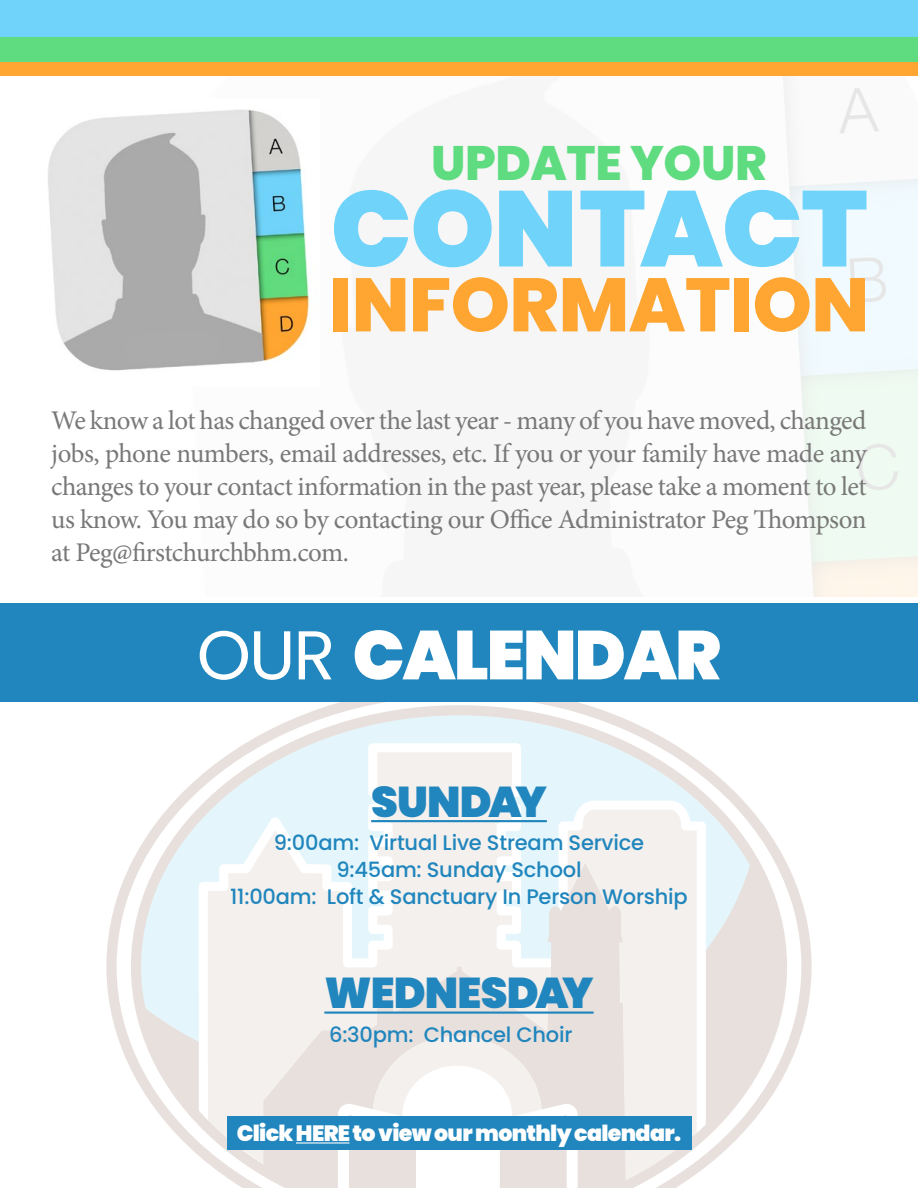
<style>
.page{position:relative;width:918px;height:1188px;background:#fff}
.page>*{position:absolute;margin:0;border:0;box-sizing:border-box;transform-origin:0 0}
.t1{font:900 107.25px "Poppins";letter-spacing:-.01em;color:#70d3fa}
.t2{font:800 75.75px "Poppins";letter-spacing:-.01em;color:#ffa632}
.t3{font:900 69px "Poppins";letter-spacing:-.03em;color:#fff}
.t4{font:800 48.3px "Poppins";letter-spacing:-.01em;color:#5fdc80}
.t5{font:900 43.05px "Poppins";letter-spacing:-.02em;color:#2086bd}
.t6{font:27px/33px "Minion Pro";letter-spacing:-.025em;color:#787878;text-align:justify}
.t7{font:900 22.2px "Poppins";letter-spacing:-.03em;color:#fff}
.t8{font:500 21px/27px "Poppins";letter-spacing:-.01em;color:#2086bd;text-align:center}
.s1{font-weight:400}
</style>
<div class="page">
<svg style="left:106px;top:702px;width:706px;height:367px"></svg>
<svg style="left:131px;top:705px;width:656px;height:483px"></svg>
<svg style="left:264px;top:864px;width:362px;height:324px;background:#efebe9"></svg>
<div style="left:0;top:603px;width:918px;height:99px;background:#2086bd"></div>
<hr style="left:371px;top:820px;width:176px;height:2px;background:#2086bd">
<hr style="left:324px;top:1012px;width:270px;height:2px;background:#2086bd">
<div style="left:227px;top:1116px;width:464px;height:34px;background:#2086bd"></div>
<hr style="left:296px;top:1142px;width:54px;height:2px;background:#fff">
<img style="left:48px;top:108px;width:270px;height:263px">
<div style="left:0;top:54px;width:918px;height:22px;background:#ffa632"></div>
<div style="left:0;top:35px;width:918px;height:26px;background:#5fdc80"></div>
<div style="left:0;top:0;width:918px;height:36px;background:#70d3fa"></div>
<h3 class="t4" style="left:431px;top:135px;width:337px">UPDATE YOUR</h3>
<h1 class="t1" style="left:331px;top:167px;width:538px">CONTACT</h1>
<h2 class="t2" style="left:329px;top:261px;width:542px">INFORMATION</h2>
<p class="t6" style="left:51px;top:404px;width:817px">We know a lot has changed over the last year - many of you have moved, changed jobs, phone numbers, email addresses, etc. If you or your family have made any changes to your contact information in the past year, please take a moment to let us know. You may do so by contacting our Office Administrator Peg Thompson at Peg@firstchurchbhm.com.</p>
<h3 class="t3" style="left:197px;top:615px;width:526px"><span class="s1">OUR</span> CALENDAR</h3>
<h3 class="t5" style="left:371px;top:777px;width:177px">SUNDAY</h3>
<p class="t8" style="left:230px;top:829px;width:459px">9:00am: Virtual Live Stream Service<br>9:45am: Sunday School<br>11:00am: Loft &amp; Sanctuary In Person Worship</p>
<h3 class="t5" style="left:324px;top:968px;width:271px">WEDNESDAY</h3>
<p class="t8" style="left:329px;top:1021px;width:245px">6:30pm: Chancel Choir</p>
<p class="t7" style="left:237px;top:1120px;width:446px">Click HERE to view our monthly calendar.</p>
</div>
